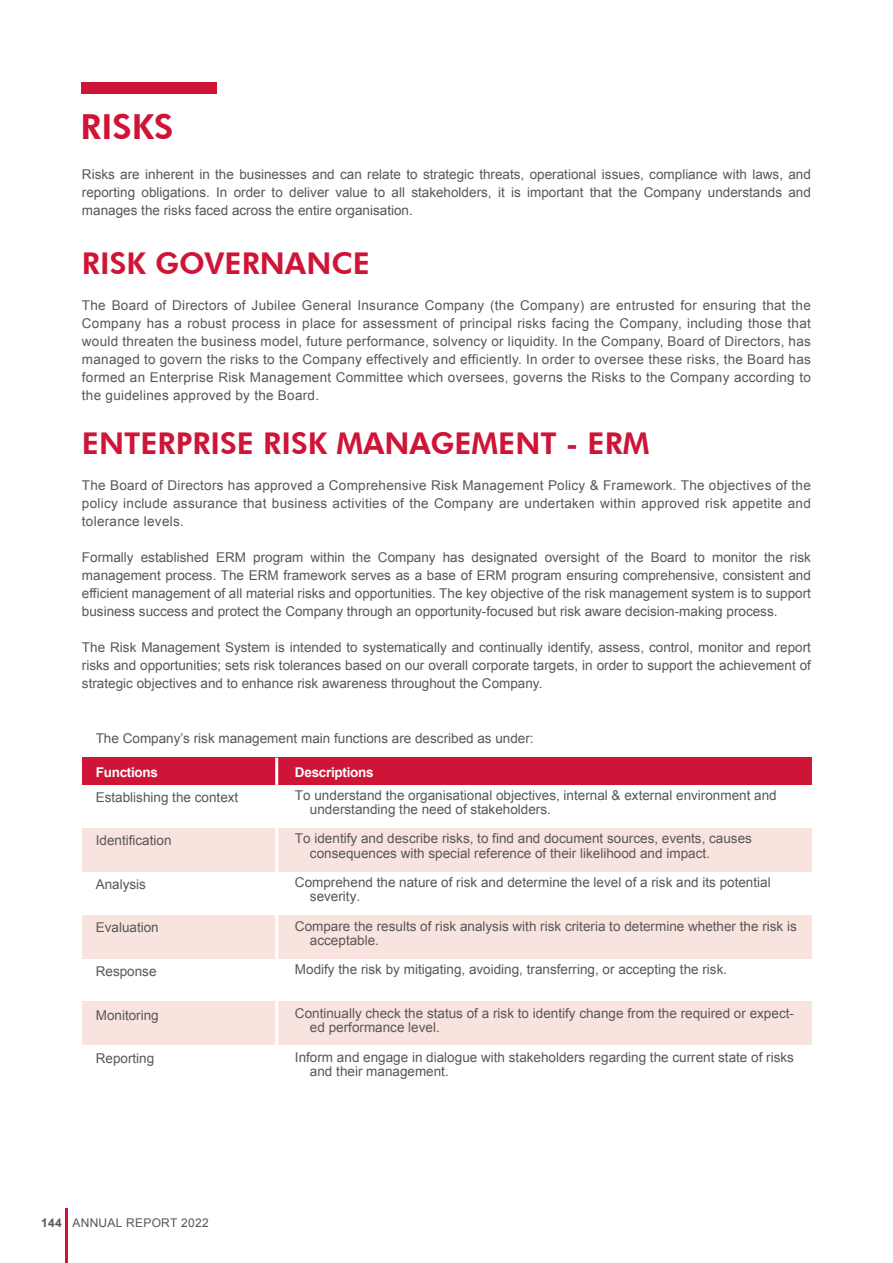
<style>
.page{position:relative;width:893px;height:1263px;background:#fff}
.page>*{position:absolute;margin:0;border:0;box-sizing:border-box;transform-origin:0 0}
.t1{font:800 34.5px "Futura BT";color:#ce1537}
.t2{font:800 30px "Futura BT";color:#ce1537}
.t3{font:13.5px/18px "Arial";color:#575756}
.t4{font:700 13.5px "Arial";letter-spacing:-.02em;color:#fff}
.t5{font:12px "Arial";letter-spacing:.025em;color:#575756}
.s1{font-weight:700}
</style>
<div class="page">
<hr style="left:65px;top:1208px;width:2px;height:55px;background:#ce1537">
<div style="left:82px;top:82px;width:135px;height:12px;background:#ce1537"></div>
<div style="left:82px;top:758px;width:729px;height:27px;background:#ce1537"></div>
<div style="left:82px;top:828px;width:729px;height:44px;background:#f9e3df"></div>
<div style="left:82px;top:915px;width:729px;height:43px;background:#f9e3df"></div>
<div style="left:82px;top:1001px;width:729px;height:44px;background:#f9e3df"></div>
<hr style="left:275px;top:758px;width:3px;height:330px;background:#fff">
<h1 class="t1" style="left:81px;top:106px;width:94px">RISKS</h1>
<p class="t3" style="left:82px;top:165px;width:730px;text-align:justify">Risks are inherent in the businesses and can relate to strategic threats, operational issues, compliance with laws, and reporting obligations. In order to deliver value to all stakeholders, it is important that the Company understands and manages the risks faced across the entire organisation.</p>
<h2 class="t2" style="left:82px;top:245px;width:290px">RISK GOVERNANCE</h2>
<p class="t3" style="left:82px;top:297px;width:730px;text-align:justify">The Board of Directors of Jubilee General Insurance Company (the Company) are entrusted for ensuring that the Company has a robust process in place for assessment of principal risks facing the Company, including those that would threaten the business model, future performance, solvency or liquidity. In the Company, Board of Directors, has managed to govern the risks to the Company effectively and efficiently. In order to oversee these risks, the Board has formed an Enterprise Risk Management Committee which oversees, governs the Risks to the Company according to the guidelines approved by the Board.</p>
<h2 class="t2" style="left:82px;top:425px;width:569px">ENTERPRISE RISK MANAGEMENT - ERM</h2>
<p class="t3" style="left:82px;top:477px;width:730px;text-align:justify">The Board of Directors has approved a Comprehensive Risk Management Policy &amp; Framework. The objectives of the policy include assurance that business activities of the Company are undertaken within approved risk appetite and tolerance levels.</p>
<p class="t3" style="left:82px;top:549px;width:730px;text-align:justify">Formally established ERM program within the Company has designated oversight of the Board to monitor the risk management process. The ERM framework serves as a base of ERM program ensuring comprehensive, consistent and efficient management of all material risks and opportunities. The key objective of the risk management system is to support business success and protect the Company through an opportunity-focused but risk aware decision-making process.</p>
<p class="t3" style="left:82px;top:639px;width:731px;text-align:justify">The Risk Management System is intended to systematically and continually identify, assess, control, monitor and report risks and opportunities; sets risk tolerances based on our overall corporate targets, in order to support the achievement of strategic objectives and to enhance risk awareness throughout the Company.</p>
<p class="t3" style="left:96px;top:729px;width:439px">The Company’s risk management main functions are described as under:</p>
<p class="t4" style="left:96px;top:763px;width:64px">Functions</p>
<p class="t4" style="left:295px;top:763px;width:80px">Descriptions</p>
<p class="t3" style="left:96px;top:788px;width:144px">Establishing the context</p>
<p class="t3" style="left:96px;top:831px;width:77px">Identification</p>
<p class="t3" style="left:96px;top:875px;width:52px">Analysis</p>
<p class="t3" style="left:96px;top:919px;width:65px">Evaluation</p>
<p class="t3" style="left:96px;top:962px;width:62px">Response</p>
<p class="t3" style="left:96px;top:1006px;width:65px">Monitoring</p>
<p class="t3" style="left:96px;top:1050px;width:60px">Reporting</p>
<p class="t3" style="left:310px;top:788px;width:468px;line-height:14.5px;text-indent:-15px">To understand the organisational objectives, internal &amp; external environment and understanding the need of stakeholders.</p>
<p class="t3" style="left:310px;top:831px;width:443px;line-height:14.5px;text-indent:-15px">To identify and describe risks, to find and document sources, events, causes consequences with special reference of their likelihood and impact.</p>
<p class="t3" style="left:310px;top:875px;width:462px;line-height:14.5px;text-indent:-15px">Comprehend the nature of risk and determine the level of a risk and its potential severity.</p>
<p class="t3" style="left:310px;top:919px;width:488px;line-height:14.5px;text-indent:-15px">Compare the results of risk analysis with risk criteria to determine whether the risk is acceptable.</p>
<p class="t3" style="left:295px;top:961px;width:434px">Modify the risk by mitigating, avoiding, transferring, or accepting the risk.</p>
<p class="t3" style="left:310px;top:1006px;width:486px;line-height:14.5px;text-indent:-15px">Continually check the status of a risk to identify change from the required or expect&shy;ed performance level.</p>
<p class="t3" style="left:310px;top:1050px;width:485px;line-height:14.5px;text-indent:-15px">Inform and engage in dialogue with stakeholders regarding the current state of risks and their management.</p>
<p class="t5" style="left:41px;top:1215px;width:169px"><span class="s1">144</span> ANNUAL REPORT 2022</p>
</div>
